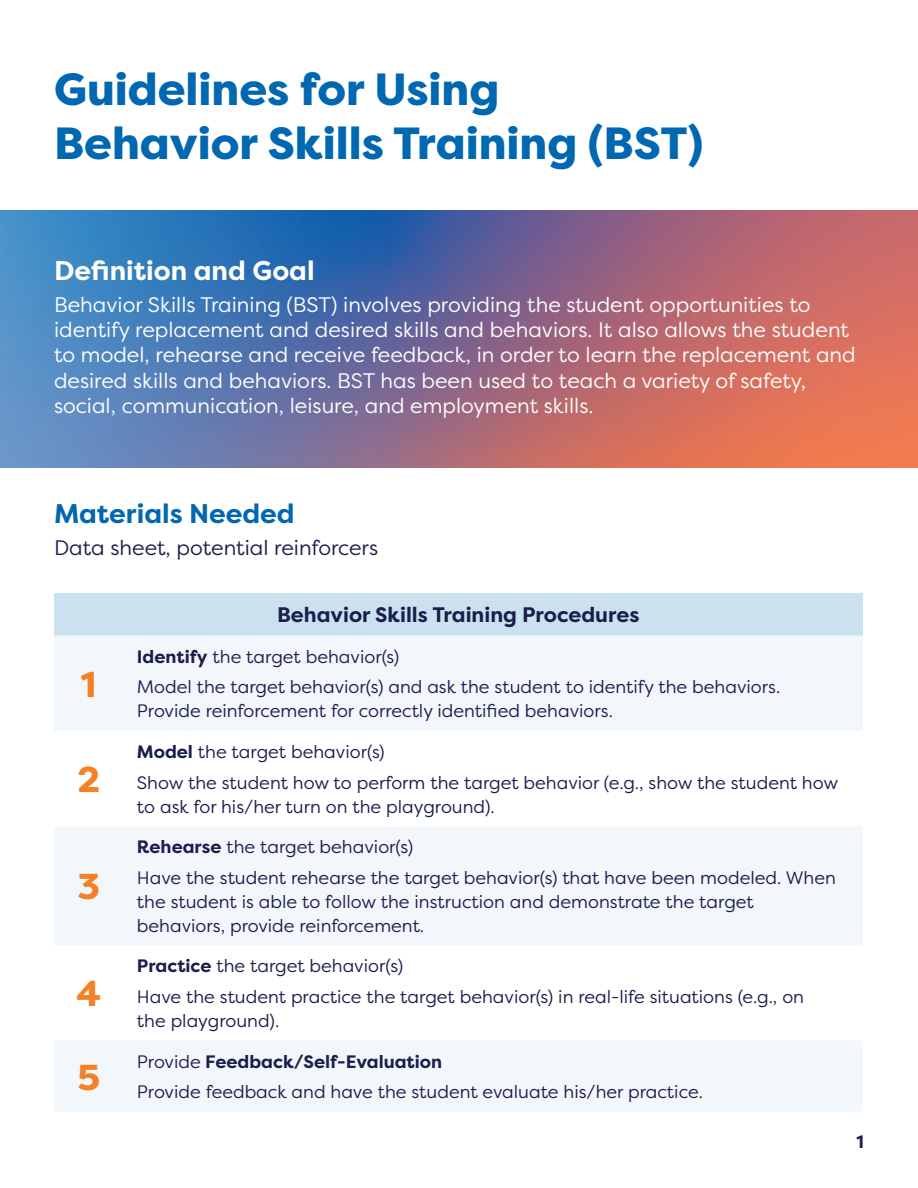
<style>
.page{position:relative;width:918px;height:1188px;background:#fff}
.page>*{position:absolute;margin:0;border:0;box-sizing:border-box;transform-origin:0 0}
.t1{font:800 45px/54px "Filson Pro";color:#0067b1}
.t2{font:800 36px "Filson Pro";color:#f58025}
.t3{font:700 27px "Filson Pro";color:#fff}
.t4{font:700 27px "Filson Pro";color:#0067b1}
.t5{font:21px/25.2px "Filson Pro";color:#fff}
.t6{font:700 21px "Filson Pro";color:#191e4c}
.t7{font:21px "Filson Pro";color:#191e4c}
.t8{font:18px/24px "Filson Pro";color:#191e4c}
.t9{font:700 18px "Filson Pro";color:#191e4c}
.s1{font-weight:700}
.s2{font-weight:400}
</style>
<div class="page">
<img style="left:0;top:211px;width:918px;height:257px">
<div style="left:54px;top:593px;width:808px;height:43px;background:#cce1ef"></div>
<svg style="left:54px;top:636px;width:808px;height:476px;fill:#f2f7fb"></svg>
<p class="t1" style="left:54px;top:63px;width:651px">Guidelines for Using<br>Behavior Skills Training (BST)</p>
<p class="t3" style="left:54px;top:253px;width:262px">Definition and Goal</p>
<p class="t5" style="left:54px;top:291px;width:803px">Behavior Skills Training (BST) involves providing the student opportunities to identify replacement and desired skills and behaviors. It also allows the student to model, rehearse and receive feedback, in order to learn the replacement and desired skills and behaviors. BST has been used to teach a variety of safety, social, communication, leisure, and employment skills.</p>
<p class="t4" style="left:54px;top:497px;width:242px">Materials Needed</p>
<p class="t7" style="left:54px;top:534px;width:326px">Data sheet, potential reinforcers</p>
<p class="t2" style="left:81px;top:662px;width:17px">1</p>
<p class="t2" style="left:77px;top:757px;width:24px">2</p>
<p class="t2" style="left:77px;top:864px;width:24px">3</p>
<p class="t2" style="left:77px;top:971px;width:26px">4</p>
<p class="t2" style="left:77px;top:1055px;width:24px">5</p>
<p class="t6" style="left:277px;top:601px;width:364px">Behavior Skills Training Procedures</p>
<p class="t8" style="left:137px;top:644px;width:264px"><span class="s1">Identify</span> the target behavior(s)</p>
<p class="t8" style="left:137px;top:675px;width:645px">Model the target behavior(s) and ask the student to identify the behaviors.<br>Provide reinforcement for correctly identified behaviors.</p>
<p class="t8" style="left:137px;top:739px;width:249px"><span class="s1">Model</span> the target behavior(s)</p>
<p class="t8" style="left:137px;top:770px;width:703px">Show the student how to perform the target behavior (e.g., show the student how to ask for his/her turn on the playground).</p>
<p class="t8" style="left:137px;top:834px;width:278px"><span class="s1">Rehearse</span> the target behavior(s)</p>
<p class="t8" style="left:137px;top:865px;width:701px">Have the student rehearse the target behavior(s) that have been modeled. When the student is able to follow the instruction and demonstrate the target behaviors, provide reinforcement.</p>
<p class="t8" style="left:137px;top:954px;width:268px"><span class="s1">Practice</span> the target behavior(s)</p>
<p class="t8" style="left:137px;top:984px;width:669px">Have the student practice the target behavior(s) in real-life situations (e.g., on the playground).</p>
<p class="t9" style="left:137px;top:1050px;width:307px"><span class="s2">Provide</span> Feedback/Self-Evaluation</p>
<p class="t8" style="left:137px;top:1080px;width:568px">Provide feedback and have the student evaluate his/her practice.</p>
<p class="t9" style="left:857px;top:1130px;width:9px">1</p>
</div>
